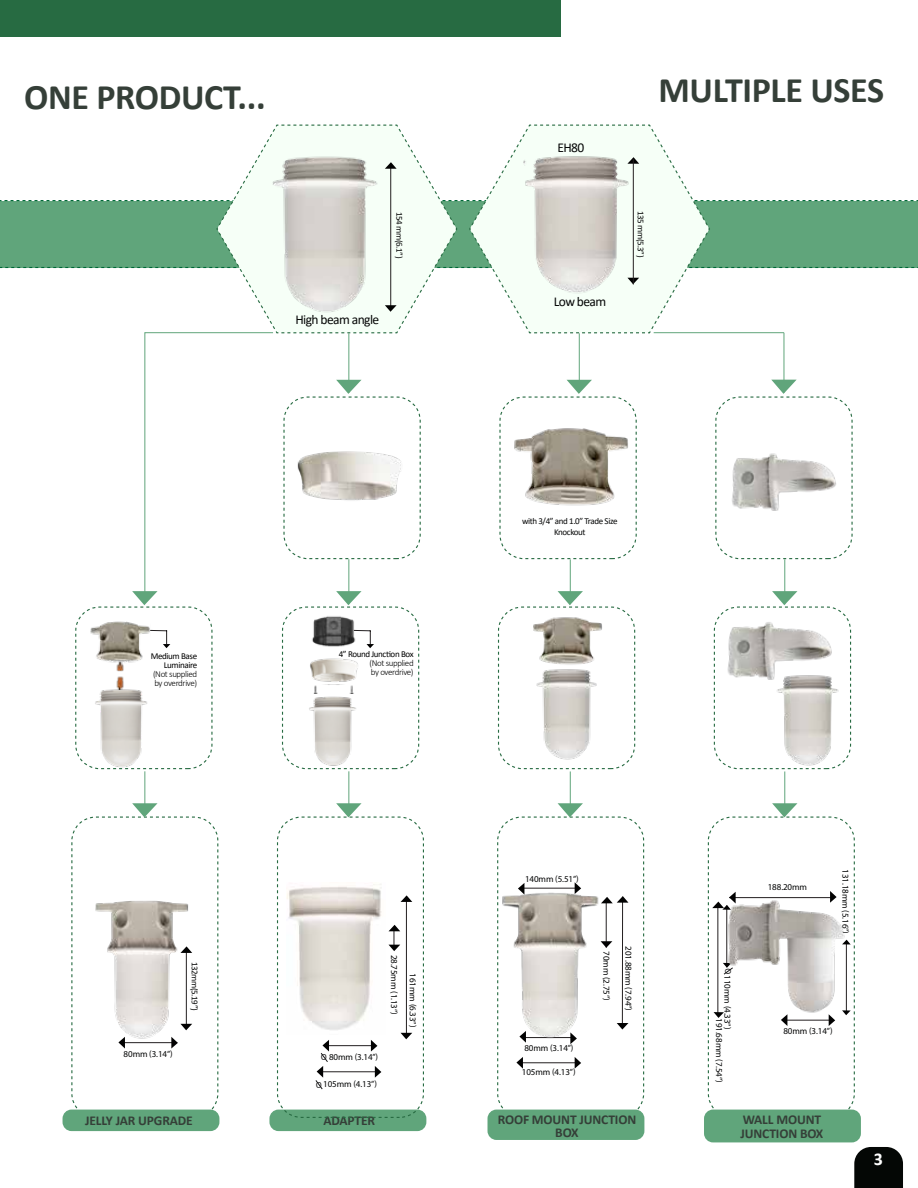
<style>
.page{position:relative;width:918px;height:1188px;background:#fff}
.page>*{position:absolute;margin:0;border:0;box-sizing:border-box;transform-origin:0 0}
.t1{font:700 36px "Calibri";letter-spacing:-.01em;color:#353f38}
.t2{font:700 18px "Calibri";color:#fff}
.t3{font:700 13.5px/13.5px "Calibri";letter-spacing:-.01em;color:#353f38;text-align:center}
.t4{font:13.5px "Calibri";letter-spacing:-.04em;color:#060707}
.t5{font:9px "Myriad Pro";letter-spacing:-.01em;color:#020303}
.t6{font:9px/10.8px "Calibri";letter-spacing:-.04em;color:#060707;text-align:center}
.t7{font:300 9px/9px "Calibri";letter-spacing:-.04em;color:#010101}
.t8{font:9px/9px "Calibri";letter-spacing:-.04em;color:#000;text-align:right}
.t9{font:9px "Calibri";letter-spacing:-.04em;color:#010101}
</style>
<div class="page">
<div style="left:0;top:200px;width:918px;height:68px;background:#60a57b"></div>
<div style="left:499px;top:396px;width:138px;height:163px;border:1px dashed #276b42;border-radius:24px"></div>
<div style="left:715px;top:396px;width:138px;height:163px;border:1px dashed #276b42;border-radius:24px"></div>
<div style="left:498px;top:607px;width:137px;height:162px;border:1px dashed #276b42;border-radius:24px"></div>
<div style="left:708px;top:817px;width:147px;height:301px;border:1px dashed #276b42;border-radius:24px"></div>
<div style="left:71px;top:817px;width:147px;height:301px;border:1px dashed #276b42;border-radius:24px"></div>
<div style="left:0;top:0;width:561px;height:37px;background:#276b42"></div>
<hr style="left:579px;top:333px;width:1px;height:60px;background:#60a57b">
<svg style="left:567px;top:380px;width:25px;height:14px"></svg>
<hr style="left:784px;top:333px;width:1px;height:60px;background:#60a57b">
<svg style="left:771px;top:380px;width:25px;height:14px"></svg>
<svg style="left:132px;top:803px;width:26px;height:14px"></svg>
<svg style="left:336px;top:803px;width:26px;height:14px"></svg>
<hr style="left:570px;top:559px;width:1px;height:45px;background:#60a57b">
<svg style="left:558px;top:591px;width:25px;height:10px"></svg>
<hr style="left:784px;top:559px;width:1px;height:45px;background:#60a57b">
<svg style="left:772px;top:591px;width:25px;height:5px"></svg>
<hr style="left:144px;top:771px;width:1px;height:39px;background:#60a57b">
<hr style="left:348px;top:771px;width:1px;height:45px;background:#60a57b">
<hr style="left:570px;top:771px;width:1px;height:45px;background:#60a57b">
<svg style="left:558px;top:803px;width:25px;height:14px"></svg>
<hr style="left:784px;top:771px;width:1px;height:45px;background:#60a57b">
<svg style="left:772px;top:803px;width:25px;height:14px"></svg>
<hr style="left:654px;top:332px;width:130px;height:1px;background:#60a57b">
<img style="left:75px;top:606px;width:138px;height:172px">
<img style="left:281px;top:606px;width:139px;height:180px">
<img style="left:410px;top:843px;width:235px;height:237px">
<div style="left:63px;top:1110px;width:156px;height:21px;background:#60a57b;border-radius:9px"></div>
<div style="left:269px;top:1110px;width:157px;height:21px;background:#60a57b;border-radius:9px"></div>
<div style="left:488px;top:1110px;width:156px;height:30px;background:#60a57b;border-radius:9px"></div>
<div style="left:704px;top:1110px;width:157px;height:32px;background:#60a57b;border-radius:9px"></div>
<svg style="left:132px;top:124px;width:326px;height:481px"></svg>
<svg style="left:353px;top:630px;width:21px;height:18px"></svg>
<svg style="left:152px;top:630px;width:18px;height:18px"></svg>
<hr style="left:406px;top:896px;width:1px;height:140px;background:#231f20">
<svg style="left:401px;top:1033px;width:11px;height:6px"></svg>
<svg style="left:401px;top:895px;width:11px;height:7px"></svg>
<hr style="left:622px;top:897px;width:1px;height:131px;background:#231f20">
<svg style="left:617px;top:1023px;width:11px;height:7px"></svg>
<svg style="left:609px;top:941px;width:3px;height:7px"></svg>
<svg style="left:609px;top:896px;width:19px;height:7px"></svg>
<svg style="left:389px;top:925px;width:11px;height:26px"></svg>
<hr style="left:325px;top:1045px;width:49px;height:1px;background:#231f20">
<hr style="left:321px;top:1072px;width:57px;height:1px;background:#231f20">
<svg style="left:371px;top:1040px;width:6px;height:12px"></svg>
<svg style="left:375px;top:1066px;width:6px;height:12px"></svg>
<hr style="left:521px;top:1063px;width:57px;height:1px;background:#231f20">
<svg style="left:516px;top:1057px;width:7px;height:12px"></svg>
<svg style="left:731px;top:892px;width:5px;height:4px"></svg>
<svg style="left:782px;top:1021px;width:5px;height:5px"></svg>
<svg style="left:575px;top:1057px;width:6px;height:12px"></svg>
<svg style="left:830px;top:891px;width:6px;height:5px"></svg>
<svg style="left:829px;top:1021px;width:6px;height:5px"></svg>
<img style="left:712px;top:896px;width:137px;height:125px">
<img style="left:488px;top:879px;width:121px;height:168px">
<div style="left:86px;top:620px;width:64px;height:41px;background:#fff"></div>
<img style="left:77px;top:684px;width:88px;height:87px">
<img style="left:305px;top:642px;width:57px;height:51px">
<img style="left:286px;top:413px;width:126px;height:126px">
<img style="left:294px;top:693px;width:77px;height:77px">
<img style="left:536px;top:675px;width:61px;height:85px">
<img style="left:757px;top:671px;width:95px;height:99px">
<img style="left:531px;top:601px;width:74px;height:74px">
<img style="left:509px;top:401px;width:123px;height:105px">
<img style="left:720px;top:596px;width:117px;height:116px">
<img style="left:732px;top:453px;width:104px;height:58px">
<img style="left:237px;top:146px;width:175px;height:176px">
<svg style="left:468px;top:124px;width:243px;height:210px"></svg>
<img style="left:509px;top:124px;width:136px;height:180px">
<img style="left:95px;top:900px;width:97px;height:148px">
<img style="left:88px;top:608px;width:64px;height:63px">
<div style="left:277px;top:817px;width:147px;height:301px;border:1px dashed #276b42;border-radius:24px"></div>
<img style="left:287px;top:884px;width:95px;height:146px">
<svg style="left:854px;top:1147px;width:49px;height:41px;background:#141715"></svg>
<svg style="left:723px;top:963px;width:10px;height:12px"></svg>
<svg style="left:315px;top:1040px;width:14px;height:50px"></svg>
<h1 class="t1" style="left:24px;top:71px;width:243px">ONE PRODUCT...</h1>
<h1 class="t1" style="left:659px;top:64px;width:227px">MULTIPLE USES</h1>
<p class="t6" style="left:405px;top:212px;width:48px;rotate:90deg">154 mm(6.1”)</p>
<h3 class="t4" style="left:295px;top:310px;width:85px">High beam angle</h3>
<h3 class="t4" style="left:557px;top:138px;width:28px">EH80</h3>
<h3 class="t4" style="left:554px;top:292px;width:54px">Low beam</h3>
<p class="t6" style="left:646px;top:211px;width:48px;rotate:90deg">135 mm(5.3”)</p>
<p class="t8" style="left:151px;top:651px;width:48px">Medium Base<br>Luminaire</p>
<p class="t7" style="left:153px;top:669px;width:46px">(Not supplied by overdrive)</p>
<p class="t9" style="left:339px;top:648px;width:76px">4” Round Junction Box</p>
<p class="t7" style="left:369px;top:658px;width:46px">(Not supplied by overdrive)</p>
<p class="t6" style="left:522px;top:515px;width:97px">with 3/4” and 1.0” Trade Size<br>Knockout</p>
<p class="t5" style="left:525px;top:873px;width:55px">140mm (5.51”)</p>
<p class="t6" style="left:201px;top:962px;width:51px;rotate:90deg">132mm(5.19”)</p>
<p class="t5" style="left:400px;top:955px;width:62px;rotate:90deg">28.75mm (1.13”)</p>
<p class="t5" style="left:612px;top:951px;width:51px;rotate:90deg">70mm (2.75”)</p>
<p class="t5" style="left:418px;top:973px;width:55px;rotate:90deg">161mm (6.33”)</p>
<p class="t5" style="left:124px;top:1048px;width:51px">80mm (3.14”)</p>
<p class="t5" style="left:329px;top:1051px;width:51px">80mm (3.14”)</p>
<p class="t5" style="left:323px;top:1078px;width:55px">105mm (4.13”)</p>
<p class="t5" style="left:524px;top:1042px;width:51px">80mm (3.14”)</p>
<p class="t5" style="left:522px;top:1066px;width:55px">105mm (4.13”)</p>
<p class="t5" style="left:634px;top:946px;width:66px;rotate:90deg">201.88mm (7.94”)</p>
<p class="t5" style="left:733px;top:975px;width:55px;rotate:90deg">110mm (4.33”)</p>
<p class="t5" style="left:725px;top:1018px;width:66px;rotate:90deg">191.68mm (7.54”)</p>
<p class="t5" style="left:768px;top:881px;width:41px">188.20mm</p>
<p class="t5" style="left:851px;top:869px;width:66px;rotate:90deg">131.18mm (5.16”)</p>
<p class="t5" style="left:783px;top:1025px;width:51px">80mm (3.14”)</p>
<h3 class="t3" style="left:85px;top:1114px;width:109px">JELLY JAR UPGRADE</h3>
<h3 class="t3" style="left:323px;top:1114px;width:53px">ADAPTER</h3>
<h3 class="t3" style="left:498px;top:1112px;width:140px">ROOF MOUNT JUNCTION<br>BOX</h3>
<h3 class="t3" style="left:740px;top:1113px;width:84px;text-align:left">WALL MOUNT<br>JUNCTION BOX</h3>
<h2 class="t2" style="left:874px;top:1147px;width:11px">3</h2>
</div>
